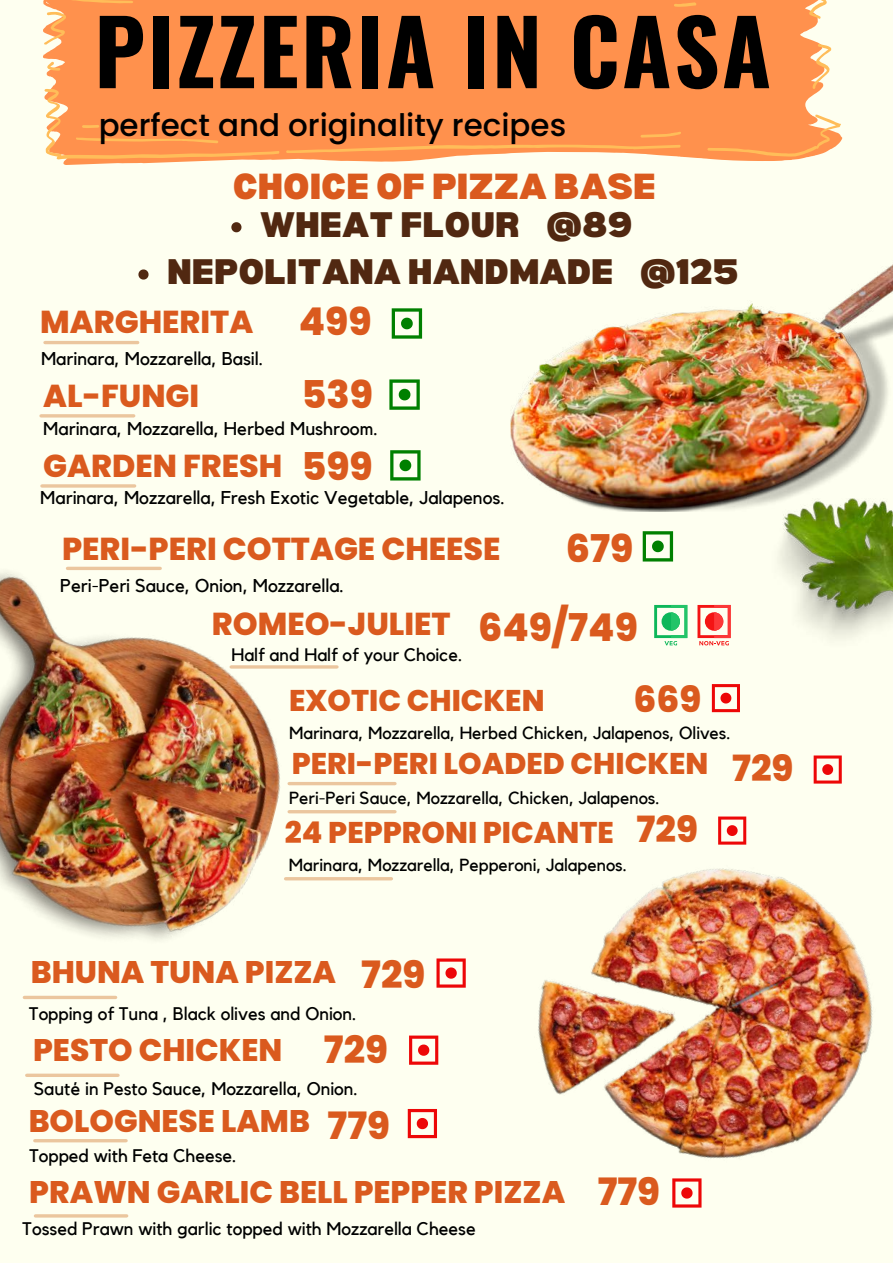
<style>
.page{position:relative;width:893px;height:1264px;background:#fff}
.page>*{position:absolute;margin:0;border:0;box-sizing:border-box;transform-origin:0 0}
.t1{font:700 89.25px "Oswald";letter-spacing:.025em;color:#000}
.t2{font:800 38.25px "Poppins";color:#da5a1e}
.t3{font:800 37.65px/75.8px "Poppins";color:#da5a1e}
.t4{font:800 36.15px "Poppins";color:#da5a1e}
.t5{font:900 35.4px "Bernoru";color:#da5a1e}
.t6{font:900 34.65px/47.2px "Bernoru";color:#512811;text-align:center}
.t7{font:800 31.65px "Poppins";color:#da5a1e}
.t8{font:800 31.2px "Poppins";color:#da5a1e}
.t9{font:500 30.9px "Poppins";color:#000}
.t10{font:800 29.85px "Poppins";color:#da5a1e}
.t11{font:18.45px "Kollektif";color:#000}
.t12{font:18.15px "Kollektif";color:#000}
.t13{font:18px "Kollektif";color:#000}
.t14{font:17.4px "Kollektif";color:#000}
.s1{font-size:38.25px}
.s2{font-size:36.15px}
</style>
<div class="page">
<div style="left:0;top:0;width:892px;height:1262px;background:#fefff0"></div>
<svg style="left:43px;top:0;width:799px;height:163px"></svg>
<img style="left:510px;top:265px;width:382px;height:246px">
<hr style="left:45px;top:341px;width:93px;height:3px;background:#ebc69e">
<hr style="left:41px;top:414px;width:93px;height:3px;background:#ebc69e">
<hr style="left:42px;top:484px;width:93px;height:3px;background:#ebc69e">
<hr style="left:231px;top:665px;width:106px;height:3px;background:#ebc69e">
<img style="left:765px;top:498px;width:127px;height:140px">
<svg style="left:391px;top:308px;width:31px;height:30px"></svg>
<svg style="left:389px;top:379px;width:31px;height:31px"></svg>
<svg style="left:390px;top:450px;width:30px;height:30px"></svg>
<svg style="left:697px;top:605px;width:33px;height:40px"></svg>
<svg style="left:654px;top:605px;width:33px;height:40px"></svg>
<img style="left:0;top:566px;width:319px;height:374px">
<svg style="left:642px;top:531px;width:31px;height:30px"></svg>
<svg style="left:35px;top:1139px;width:91px;height:3px"></svg>
<hr style="left:27px;top:1073px;width:91px;height:3px;background:#ebc69e">
<hr style="left:35px;top:1214px;width:92px;height:3px;background:#ebc69e">
<svg style="left:67px;top:566px;width:93px;height:4px"></svg>
<img style="left:252px;top:674px;width:621px;height:534px">
<svg style="left:231px;top:222px;width:10px;height:10px"></svg>
<svg style="left:138px;top:269px;width:10px;height:10px"></svg>
<svg style="left:24px;top:995px;width:92px;height:4px"></svg>
<svg style="left:436px;top:958px;width:29px;height:29px"></svg>
<h1 class="t1" style="left:94px;top:-18px;width:678px">PIZZERIA IN CASA</h1>
<h3 class="t9" style="left:99px;top:104px;width:469px">perfect and originality recipes</h3>
<h3 class="t5" style="left:233px;top:166px;width:425px">CHOICE OF PIZZA BASE</h3>
<h3 class="t6" style="left:167px;top:199px;width:573px">WHEAT FLOUR @89<br>NEPOLITANA HANDMADE @125</h3>
<h3 class="t7" style="left:40px;top:300px;width:333px">MARGHERITA <span class="s1">499</span></h3>
<p class="t11" style="left:41px;top:350px;width:223px">Marinara, Mozzarella, Basil.</p>
<h3 class="t7" style="left:43px;top:373px;width:157px">AL-FUNGI</h3>
<h2 class="t2" style="left:301px;top:368px;width:73px">539</h2>
<p class="t11" style="left:43px;top:420px;width:336px">Marinara, Mozzarella, Herbed Mushroom.</p>
<h2 class="t2" style="left:301px;top:439px;width:73px">599</h2>
<p class="t11" style="left:40px;top:489px;width:466px">Marinara, Mozzarella, Fresh Exotic Vegetable, Jalapenos.</p>
<h3 class="t7" style="left:43px;top:444px;width:240px">GARDEN FRESH</h3>
<h3 class="t7" style="left:62px;top:526px;width:440px">PERI-PERI COTTAGE CHEESE</h3>
<p class="t11" style="left:60px;top:576px;width:285px">Peri-Peri Sauce, Onion, Mozzarella.</p>
<h2 class="t2" style="left:566px;top:521px;width:69px">679</h2>
<h3 class="t7" style="left:212px;top:601px;width:240px">ROMEO-JULIET</h3>
<p class="t13" style="left:231px;top:646px;width:232px">Half and Half of your Choice.</p>
<h2 class="t2" style="left:478px;top:600px;width:161px">649/749</h2>
<h3 class="t10" style="left:289px;top:680px;width:257px">EXOTIC CHICKEN</h3>
<h3 class="t4" style="left:633px;top:674px;width:69px">669</h3>
<p class="t14" style="left:289px;top:725px;width:443px">Marinara, Mozzarella, Herbed Chicken, Jalapenos, Olives.</p>
<h3 class="t10" style="left:292px;top:742px;width:418px">PERI-PERI LOADED CHICKEN</h3>
<h3 class="t4" style="left:732px;top:743px;width:63px">729</h3>
<p class="t14" style="left:289px;top:790px;width:372px">Peri-Peri Sauce, Mozzarella, Chicken, Jalapenos.</p>
<h3 class="t10" style="left:285px;top:811px;width:414px">24 PEPPRONI PICANTE <span class="s2">729</span></h3>
<p class="t14" style="left:289px;top:857px;width:339px">Marinara, Mozzarella, Pepperoni, Jalapenos.</p>
<h3 class="t3" style="left:361px;top:936px;width:65px">729</h3>
<h3 class="t8" style="left:31px;top:950px;width:307px">BHUNA TUNA PIZZA</h3>
<p class="t12" style="left:29px;top:1004px;width:329px">Topping of Tuna , Black olives and Onion.</p>
<h3 class="t3" style="left:324px;top:1012px;width:67px">729<br>779</h3>
<h3 class="t8" style="left:33px;top:1027px;width:251px">PESTO CHICKEN</h3>
<p class="t12" style="left:34px;top:1080px;width:325px">Sauté in Pesto Sauce, Mozzarella, Onion.</p>
<h3 class="t8" style="left:29px;top:1099px;width:283px">BOLOGNESE LAMB</h3>
<p class="t12" style="left:29px;top:1147px;width:209px">Topped with Feta Cheese.</p>
<h3 class="t8" style="left:29px;top:1170px;width:537px">PRAWN GARLIC BELL PEPPER PIZZA</h3>
<p class="t12" style="left:23px;top:1219px;width:454px">Tossed Prawn with garlic topped with Mozzarella Cheese</p>
<h3 class="t3" style="left:597px;top:1154px;width:64px">779</h3>
</div>
